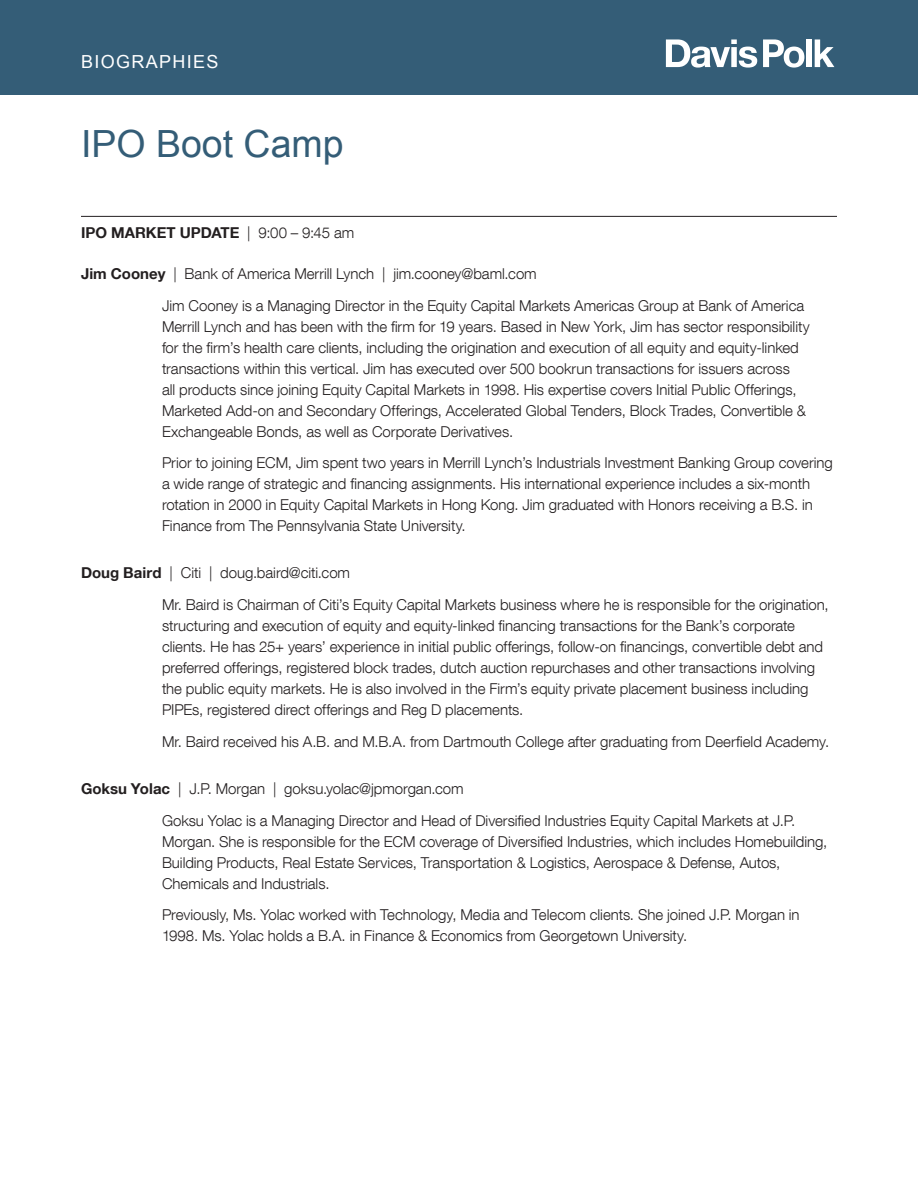
<style>
.page{position:relative;width:918px;height:1188px;background:#fff}
.page>*{position:absolute;margin:0;border:0;box-sizing:border-box;transform-origin:0 0}
.t1{font:37.5px "Arial";color:#345d77}
.t2{font:18px "Arial";letter-spacing:.075em;color:#fff}
.t3{font:300 15px/21px "Helvetica Neue LT Com";letter-spacing:-.005em;color:#231f20}
.t4{font:700 15px "Helvetica Neue LT Com";color:#231f20}
.s1{font-weight:300}
.s2{font-weight:700}
</style>
<div class="page">
<div style="left:0;top:0;width:918px;height:94px;background:#345d77"></div>
<hr style="left:81px;top:216px;width:756px;height:1px;background:#231f20">
<svg style="left:666px;top:39px;width:91px;height:29px"></svg>
<div style="left:806px;top:39px;width:6px;height:28px;background:#fff"></div>
<svg style="left:815px;top:39px;width:19px;height:28px"></svg>
<svg style="left:763px;top:39px;width:41px;height:29px"></svg>
<p class="t2" style="left:81px;top:49px;width:139px">BIOGRAPHIES</p>
<h1 class="t1" style="left:81px;top:119px;width:264px">Ipo Boot Camp</h1>
<p class="t4" style="left:81px;top:224px;width:275px">IPO MARKET UPDATE <span class="s1">| 9:00 – 9:45 am</span></p>
<p class="t3" style="left:162px;top:257px;width:644px;line-height:31.8px;text-indent:-81px"><span class="s2">Jim Cooney</span> | Bank of America Merrill Lynch | jim.cooney@baml.com<br>Jim Cooney is a Managing Director in the Equity Capital Markets Americas Group at Bank of America</p>
<p class="t3" style="left:162px;top:315px;width:649px">Merrill Lynch and has been with the firm for 19 years. Based in New York, Jim has sector responsibility for the firm’s health care clients, including the origination and execution of all equity and equity-linked transactions within this vertical. Jim has executed over 500 bookrun transactions for issuers across<br>all products since joining Equity Capital Markets in 1998. His expertise covers Initial Public Offerings, Marketed Add-on and Secondary Offerings, Accelerated Global Tenders, Block Trades, Convertible &amp; Exchangeable Bonds, as well as Corporate Derivatives.</p>
<p class="t3" style="left:162px;top:452px;width:672px">Prior to joining ECM, Jim spent two years in Merrill Lynch’s Industrials Investment Banking Group covering a wide range of strategic and financing assignments. His international experience includes a six-month rotation in 2000 in Equity Capital Markets in Hong Kong. Jim graduated with Honors receiving a B.S. in Finance from The Pennsylvania State University.</p>
<p class="t3" style="left:162px;top:557px;width:668px;line-height:31.8px;text-indent:-81px"><span class="s2">Doug Baird</span> | Citi | doug.baird@citi.com<br>Mr. Baird is Chairman of Citi’s Equity Capital Markets business where he is responsible for the origination,</p>
<p class="t3" style="left:162px;top:615px;width:663px">structuring and execution of equity and equity-linked financing transactions for the Bank’s corporate clients. He has 25+ years’ experience in initial public offerings, follow-on financings, convertible debt and preferred offerings, registered block trades, dutch auction repurchases and other transactions involving the public equity markets. He is also involved in the Firm’s equity private placement business including PIPEs, registered direct offerings and Reg D placements.</p>
<p class="t3" style="left:162px;top:731px;width:669px">Mr. Baird received his A.B. and M.B.A. from Dartmouth College after graduating from Deerfield Academy.</p>
<p class="t3" style="left:162px;top:772px;width:635px;line-height:31.8px;text-indent:-81px"><span class="s2">Goksu Yolac</span> | J.P. Morgan | goksu.yolac@jpmorgan.com<br>Goksu Yolac is a Managing Director and Head of Diversified Industries Equity Capital Markets at J.P.</p>
<p class="t3" style="left:162px;top:830px;width:667px">Morgan. She is responsible for the ECM coverage of Diversified Industries, which includes Homebuilding,<br>Building Products, Real Estate Services, Transportation &amp; Logistics, Aerospace &amp; Defense, Autos,<br>Chemicals and Industrials.</p>
<p class="t3" style="left:162px;top:904px;width:639px">Previously, Ms. Yolac worked with Technology, Media and Telecom clients. She joined J.P. Morgan in<br>1998. Ms. Yolac holds a B.A. in Finance &amp; Economics from Georgetown University.</p>
</div>
